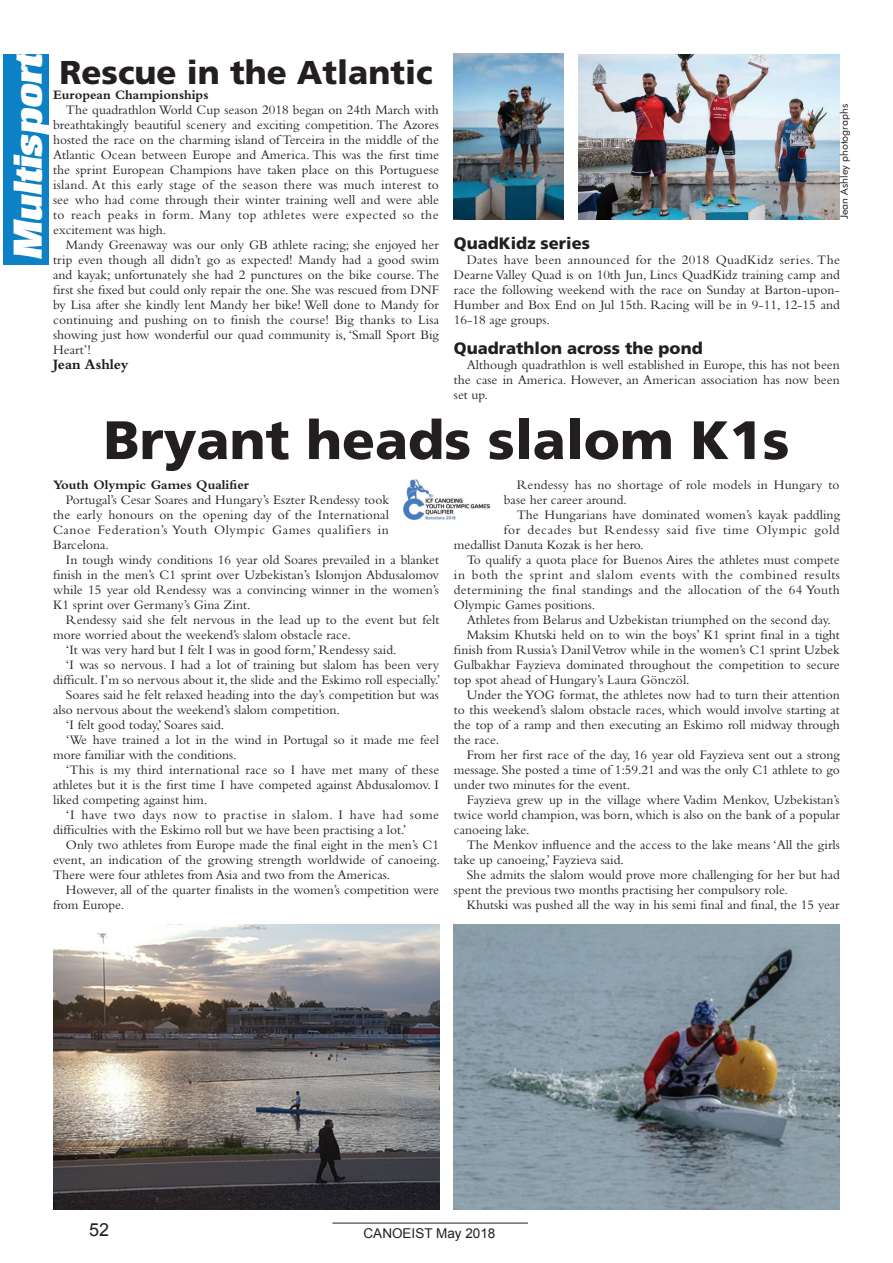
<style>
.page{position:relative;width:893px;height:1263px;background:#fff}
.page>*{position:absolute;margin:0;border:0;box-sizing:border-box;transform-origin:0 0}
.t1{font:900 54px "Frutiger";color:#231f20}
.t2{font:39px "Rillo Ital";color:#fff}
.t3{font:900 33px "Frutiger";color:#231f20}
.t4{font:18px "Arial";color:#231f20}
.t5{font:900 16.5px "Frutiger";color:#231f20}
.t6{font:700 15px "Bembo";color:#231f20}
.t7{font:13.5px/15px "Bembo";color:#231f20;text-align:justify}
.t8{font:13.5px "Bembo";letter-spacing:.045em;color:#231f20}
.t9{font:13.5px "Bembo";letter-spacing:.02em;color:#231f20}
.t10{font:13.5px "Bembo";letter-spacing:.04em;color:#231f20}
.t11{font:700 13.5px "Bembo";color:#231f20}
.t12{font:13.5px "Arial";color:#231f20}
.t13{font:10.5px "Futura BT";color:#231f20}
</style>
<div class="page">
<div style="left:4px;top:54px;width:45px;height:210px;background:#0c81c5"></div>
<img style="left:578px;top:54px;width:262px;height:165px">
<img style="left:454px;top:53px;width:109px;height:166px">
<img style="left:404px;top:480px;width:85px;height:39px">
<img style="left:53px;top:924px;width:386px;height:286px">
<img style="left:454px;top:924px;width:386px;height:285px">
<hr style="left:332px;top:1223px;width:196px;height:1px;background:#231f20">
<h2 class="t2" style="left:9px;top:260px;width:209px;rotate:-90deg">Multisport</h2>
<h3 class="t3" style="left:59px;top:53px;width:375px">Rescue in the Atlantic</h3>
<p class="t11" style="left:53px;top:87px;width:157px">European Championships</p>
<p class="t7" style="left:53px;top:102px;width:387px;text-indent:13px">The quadrathlon World Cup season 2018 began on 24th March with breathtakingly beautiful scenery and exciting competition. The Azores hosted the race on the charming island of Terceira in the middle of the Atlantic Ocean between Europe and America. This was the first time the sprint European Champions have taken place on this Portuguese island. At this early stage of the season there was much interest to see who had come through their winter training well and were able to reach peaks in form. Many top athletes were expected so the excitement was high.</p>
<p class="t7" style="left:53px;top:237px;width:388px;text-indent:13px">Mandy Greenaway was our only GB athlete racing; she enjoyed her trip even though all didn’t go as expected! Mandy had a good swim and kayak; unfortunately she had 2 punctures on the bike course. The first she fixed but could only repair the one. She was rescued from DNF by Lisa after she kindly lent Mandy her bike! Well done to Mandy for continuing and pushing on to finish the course! Big thanks to Lisa showing just how wonderful our quad community is, ‘Small Sport Big Heart’!</p>
<p class="t6" style="left:53px;top:356px;width:77px">Jean Ashley</p>
<p class="t13" style="left:838px;top:219px;width:117px;rotate:-90deg">Jean Ashley photographs</p>
<p class="t5" style="left:454px;top:233px;width:138px">QuadKidz series</p>
<p class="t7" style="left:454px;top:252px;width:387px;text-indent:13px">Dates have been announced for the 2018 QuadKidz series. The Dearne Valley Quad is on 10th Jun, Lincs QuadKidz training camp and race the following weekend with the race on Sunday at Barton-upon-Humber and Box End on Jul 15th. Racing will be in 9-11, 12-15 and 16-18 age groups.</p>
<p class="t5" style="left:454px;top:338px;width:250px">Quadrathlon across the pond</p>
<p class="t7" style="left:454px;top:357px;width:387px;text-indent:13px">Although quadrathlon is well established in Europe, this has not been the case in America. However, an American association has now been set up.</p>
<h1 class="t1" style="left:104px;top:407px;width:687px">Bryant heads slalom K1s</h1>
<p class="t11" style="left:53px;top:477px;width:197px">Youth Olympic Games Qualifier</p>
<p class="t7" style="left:53px;top:492px;width:337px;text-indent:13px">Portugal’s Cesar Soares and Hungary’s Eszter Rendessy took the early honours on the opening day of the International Canoe Federation’s Youth Olympic Games qualifiers in Barcelona.</p>
<p class="t7" style="left:53px;top:552px;width:387px;text-indent:13px">In tough windy conditions 16 year old Soares prevailed in a blanket finish in the men’s C1 sprint over Uzbekistan’s Islomjon Abdusalomov while 15 year old Rendessy was a convincing winner in the women’s K1 sprint over Germany’s Gina Zint.</p>
<p class="t7" style="left:66px;top:612px;width:375px">Rendessy said she felt nervous in the lead up to the event but felt</p>
<p class="t7" style="left:53px;top:627px;width:299px">more worried about the weekend’s slalom obstacle race.</p>
<p class="t7" style="left:66px;top:642px;width:332px">‘It was very hard but I felt I was in good form,’ Rendessy said.</p>
<p class="t7" style="left:66px;top:657px;width:375px">‘I was so nervous. I had a lot of training but slalom has been very</p>
<p class="t7" style="left:53px;top:672px;width:389px">difficult. I’m so nervous about it, the slide and the Eskimo roll especially.’</p>
<p class="t7" style="left:66px;top:687px;width:375px">Soares said he felt relaxed heading into the day’s competition but was</p>
<p class="t7" style="left:53px;top:702px;width:288px">also nervous about the weekend’s slalom competition.</p>
<p class="t7" style="left:66px;top:717px;width:160px">‘I felt good today,’ Soares said.</p>
<p class="t7" style="left:66px;top:732px;width:374px">‘We have trained a lot in the wind in Portugal so it made me feel</p>
<p class="t7" style="left:53px;top:747px;width:185px">more familiar with the conditions.</p>
<p class="t7" style="left:66px;top:762px;width:375px">‘This is my third international race so I have met many of these</p>
<p class="t7" style="left:53px;top:777px;width:387px">athletes but it is the first time I have competed against Abdusalomov. I</p>
<p class="t7" style="left:53px;top:792px;width:156px">liked competing against him.</p>
<p class="t8" style="left:66px;top:807px;width:375px">‘I have two days now to practise in slalom. I have had some</p>
<p class="t7" style="left:53px;top:822px;width:355px">difficulties with the Eskimo roll but we have been practising a lot.’</p>
<p class="t7" style="left:66px;top:837px;width:375px">Only two athletes from Europe made the final eight in the men’s C1</p>
<p class="t7" style="left:53px;top:852px;width:388px">event, an indication of the growing strength worldwide of canoeing.</p>
<p class="t7" style="left:53px;top:867px;width:339px">There were four athletes from Asia and two from the Americas.</p>
<p class="t7" style="left:66px;top:882px;width:375px">However, all of the quarter finalists in the women’s competition were</p>
<p class="t7" style="left:53px;top:897px;width:73px">from Europe.</p>
<p class="t7" style="left:504px;top:477px;width:337px;text-indent:13px">Rendessy has no shortage of role models in Hungary to base her career around.</p>
<p class="t7" style="left:517px;top:507px;width:325px">The Hungarians have dominated women’s kayak paddling</p>
<p class="t8" style="left:504px;top:522px;width:337px">for decades but Rendessy said five time Olympic gold</p>
<p class="t7" style="left:454px;top:537px;width:191px">medallist Danuta Kozak is her hero.</p>
<p class="t7" style="left:467px;top:552px;width:375px">To qualify a quota place for Buenos Aires the athletes must compete</p>
<p class="t10" style="left:454px;top:567px;width:388px">in both the sprint and slalom events with the combined results</p>
<p class="t9" style="left:454px;top:582px;width:387px">determining the final standings and the allocation of the 64 Youth</p>
<p class="t7" style="left:454px;top:597px;width:143px">Olympic Games positions.</p>
<p class="t7" style="left:467px;top:612px;width:366px">Athletes from Belarus and Uzbekistan triumphed on the second day.</p>
<p class="t7" style="left:467px;top:627px;width:375px">Maksim Khutski held on to win the boys’ K1 sprint final in a tight</p>
<p class="t7" style="left:454px;top:642px;width:387px">finish from Russia’s Danil Vetrov while in the women’s C1 sprint Uzbek</p>
<p class="t7" style="left:454px;top:657px;width:387px">Gulbakhar Fayzieva dominated throughout the competition to secure</p>
<p class="t7" style="left:454px;top:672px;width:237px">top spot ahead of Hungary’s Laura Gönczöl.</p>
<p class="t7" style="left:467px;top:687px;width:375px">Under the YOG format, the athletes now had to turn their attention</p>
<p class="t7" style="left:454px;top:702px;width:387px">to this weekend’s slalom obstacle races, which would involve starting at</p>
<p class="t7" style="left:454px;top:717px;width:387px">the top of a ramp and then executing an Eskimo roll midway through</p>
<p class="t7" style="left:454px;top:732px;width:47px">the race.</p>
<p class="t7" style="left:467px;top:747px;width:375px">From her first race of the day, 16 year old Fayzieva sent out a strong</p>
<p class="t7" style="left:454px;top:762px;width:387px">message. She posted a time of 1:59.21 and was the only C1 athlete to go</p>
<p class="t7" style="left:454px;top:777px;width:178px">under two minutes for the event.</p>
<p class="t7" style="left:467px;top:792px;width:374px">Fayzieva grew up in the village where Vadim Menkov, Uzbekistan’s</p>
<p class="t7" style="left:454px;top:807px;width:387px">twice world champion, was born, which is also on the bank of a popular</p>
<p class="t7" style="left:454px;top:822px;width:77px">canoeing lake.</p>
<p class="t7" style="left:467px;top:837px;width:375px">The Menkov influence and the access to the lake means ‘All the girls</p>
<p class="t7" style="left:454px;top:852px;width:171px">take up canoeing,’ Fayzieva said.</p>
<p class="t7" style="left:467px;top:867px;width:375px">She admits the slalom would prove more challenging for her but had</p>
<p class="t7" style="left:454px;top:882px;width:336px">spent the previous two months practising her compulsory role.</p>
<p class="t7" style="left:467px;top:897px;width:375px">Khutski was pushed all the way in his semi final and final, the 15 year</p>
<h3 class="t4" style="left:89px;top:1218px;width:22px">52</h3>
<p class="t12" style="left:364px;top:1225px;width:133px">CANOEIST May 2018</p>
</div>
